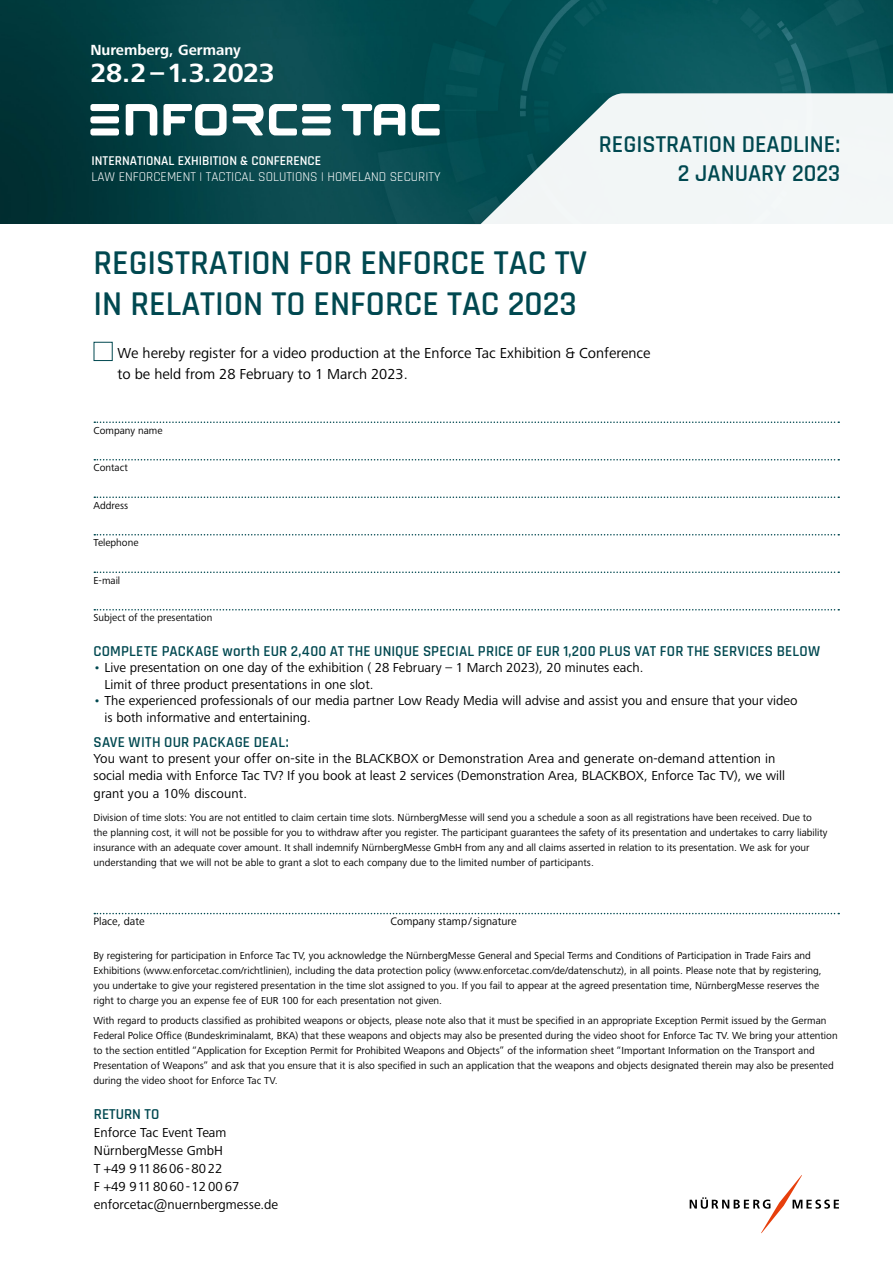
<style>
.page{position:relative;width:893px;height:1263px;background:#fff}
.page>*{position:absolute;margin:0;border:0;box-sizing:border-box;transform-origin:0 0}
.t1{font:600 34.5px/41.4px "Rajdhani";color:#004850}
.t2{font:700 27.3px "Frutiger Next LTW1 G";letter-spacing:-.02em;color:#fff}
.t3{font:600 24px/28.8px "Rajdhani";color:#004850;text-align:right}
.t4{font:700 15.15px "Frutiger Next LTW1 G";color:#fff}
.t5{font:600 15px "Rajdhani";letter-spacing:.01em;color:#004850}
.t6{font:15px/21.6px "Frutiger Next LTW1 G";color:#000}
.t7{font:13.5px/18px "Frutiger Next LTW1 G";color:#000}
.t8{font:13.5px/16.5px "Frutiger Next LT";color:#000}
.t9{font:13.35px "Rajdhani";color:#fff}
.t10{font:600 13.35px "Rajdhani";color:#fff}
.t11{font:11.25px "Frutiger Next LTW1 G";color:#000}
.t12{font:10.5px/15px "Frutiger Next LTW1 G";color:#000}
.s1{color:#004850}
</style>
<div class="page">
<svg style="left:94px;top:421px;width:745px;height:2px"></svg>
<svg style="left:94px;top:459px;width:745px;height:1px"></svg>
<svg style="left:94px;top:496px;width:745px;height:2px"></svg>
<svg style="left:94px;top:534px;width:745px;height:1px"></svg>
<svg style="left:94px;top:571px;width:745px;height:2px"></svg>
<svg style="left:94px;top:609px;width:745px;height:1px"></svg>
<svg style="left:94px;top:913px;width:745px;height:1px"></svg>
<img style="left:0;top:0;width:893px;height:223px">
<div style="left:90px;top:128px;width:29px;height:7px;background:#fff;border-radius:2px"></div>
<div style="left:90px;top:104px;width:29px;height:7px;background:#fff;border-radius:2px"></div>
<div style="left:90px;top:116px;width:29px;height:7px;background:#fff;border-radius:2px"></div>
<svg style="left:233px;top:104px;width:64px;height:31px"></svg>
<div style="left:302px;top:128px;width:29px;height:7px;background:#fff;border-radius:2px"></div>
<div style="left:302px;top:116px;width:29px;height:7px;background:#fff;border-radius:2px"></div>
<div style="left:302px;top:104px;width:29px;height:7px;background:#fff;border-radius:2px"></div>
<svg style="left:163px;top:104px;width:64px;height:31px"></svg>
<svg style="left:126px;top:104px;width:31px;height:31px"></svg>
<svg style="left:412px;top:104px;width:28px;height:31px"></svg>
<svg style="left:342px;top:104px;width:63px;height:31px"></svg>
<svg style="left:449px;top:93px;width:444px;height:132px;fill:#f2f6f6"></svg>
<svg style="left:690px;top:1175px;width:149px;height:58px"></svg>
<h3 class="t4" style="left:90px;top:41px;width:152px">Nuremberg, Germany</h3>
<h2 class="t2" style="left:90px;top:58px;width:186px">28.2–1.3.2023</h2>
<p class="t10" style="left:92px;top:153px;width:231px">INTERNATIONAL EXHIBITION &amp; CONFERENCE</p>
<p class="t9" style="left:92px;top:169px;width:351px">LAW ENFORCEMENT | TACTICAL SOLUTIONS | HOMELAND SECURITY</p>
<h3 class="t3" style="left:599px;top:130px;width:243px">REGISTRATION DEADLINE:<br>2 JANUARY 2023</h3>
<h1 class="t1" style="left:94px;top:243px;width:495px">REGISTRATION FOR ENFORCE TAC TV<br>IN RELATION TO ENFORCE TAC 2023</h1>
<h3 class="t6" style="left:118px;top:342px;width:535px">We hereby register for a video production at the Enforce Tac Exhibition &amp; Conference to be held from 28 February to 1 March 2023.</h3>
<p class="t12" style="left:94px;top:423px;width:71px">Company name</p>
<p class="t12" style="left:94px;top:460px;width:36px">Contact</p>
<p class="t12" style="left:94px;top:498px;width:36px">Address</p>
<p class="t12" style="left:94px;top:535px;width:47px">Telephone</p>
<p class="t12" style="left:94px;top:573px;width:28px">E-mail</p>
<p class="t12" style="left:94px;top:610px;width:120px">Subject of the presentation</p>
<h3 class="t5" style="left:94px;top:642px;width:728px">COMPLETE PACKAGE worth EUR 2,400 AT THE UNIQUE SPECIAL PRICE OF EUR 1,200 PLUS VAT FOR THE SERVICES BELOW</h3>
<p class="t7" style="left:105px;top:660px;width:540px;line-height:16.5px;text-indent:-11px"><span class="s1">•</span> Live presentation on one day of the exhibition ( 28 February – 1 March 2023), 20 minutes each.<br>Limit of three product presentations in one slot.</p>
<p class="t7" style="left:105px;top:693px;width:694px;line-height:16.5px;text-indent:-11px"><span class="s1">•</span> The experienced professionals of our media partner Low Ready Media will advise and assist you and ensure that your video is both informative and entertaining.</p>
<h3 class="t5" style="left:94px;top:733px;width:197px">SAVE WITH OUR PACKAGE DEAL:</h3>
<p class="t8" style="left:94px;top:750px;width:693px">You want to present your offer on-site in the BLACKBOX or Demonstration Area and generate on-demand attention in social media with Enforce Tac TV? If you book at least 2 services (Demonstration Area, BLACKBOX, Enforce Tac TV), we will</p>
<p class="t8" style="left:94px;top:785px;width:155px">grant you a 10% discount.</p>
<p class="t12" style="left:94px;top:810px;width:735px">Division of time slots: You are not entitled to claim certain time slots. NürnbergMesse will send you a schedule a soon as all registrations have been received. Due to the planning cost, it will not be possible for you to withdraw after you register. The participant guarantees the safety of its presentation and undertakes to carry liability insurance with an adequate cover amount. It shall indemnify NürnbergMesse GmbH from any and all claims asserted in relation to its presentation. We ask for your understanding that we will not be able to grant a slot to each company due to the limited number of participants.</p>
<p class="t11" style="left:94px;top:915px;width:53px">Place, date</p>
<p class="t11" style="left:391px;top:915px;width:127px">Company stamp/signature</p>
<p class="t12" style="left:94px;top:948px;width:729px">By registering for participation in Enforce Tac TV, you acknowledge the NürnbergMesse General and Special Terms and Conditions of Participation in Trade Fairs and Exhibitions (www.enforcetac.com/richtlinien), including the data protection policy (www.enforcetac.com/de/datenschutz), in all points. Please note that by registering, you undertake to give your registered presentation in the time slot assigned to you. If you fail to appear at the agreed presentation time, NürnbergMesse reserves the right to charge you an expense fee of EUR 100 for each presentation not given.</p>
<p class="t12" style="left:94px;top:1013px;width:746px">With regard to products classified as prohibited weapons or objects, please note also that it must be specified in an appropriate Exception Permit issued by the German Federal Police Office (Bundeskriminalamt, BKA) that these weapons and objects may also be presented during the video shoot for Enforce Tac TV. We bring your attention to the section entitled “Application for Exception Permit for Prohibited Weapons and Objects” of the information sheet “Important Information on the Transport and Presentation of Weapons” and ask that you ensure that it is also specified in such an application that the weapons and objects designated therein may also be presented during the video shoot for Enforce Tac TV.</p>
<h3 class="t5" style="left:94px;top:1105px;width:67px">RETURN TO</h3>
<p class="t7" style="left:94px;top:1124px;width:186px">Enforce Tac Event Team<br>NürnbergMesse GmbH<br>T +49 9118606-8022<br>F +49 911 8060-12 00 67 enforcetac@nuernbergmesse.de</p>
</div>
